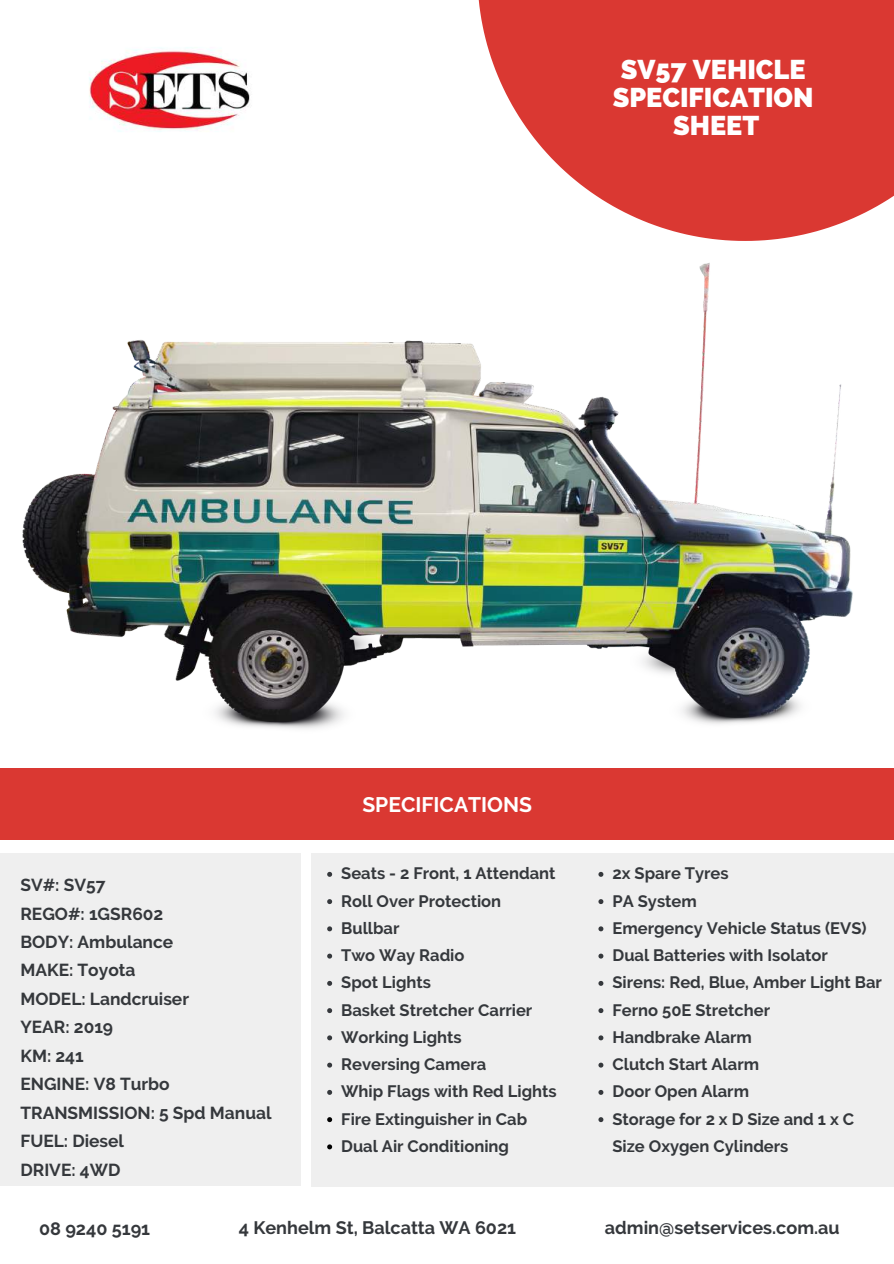
<style>
.page{position:relative;width:894px;height:1264px;background:#fff}
.page>*{position:absolute;margin:0;border:0;box-sizing:border-box;transform-origin:0 0}
.t1{font:800 27px/28px "Raleway";color:#fff;text-align:center}
.t2{font:700 21px "Raleway";color:#fff}
.t3{font:700 18px "Raleway";color:#35383c}
.t4{font:700 17.4px/28.5px "Raleway";color:#35383c}
.t5{font:700 16.5px/27.3px "Raleway";color:#35383c}
</style>
<div class="page">
<div style="left:311px;top:853px;width:582px;height:334px;background:#efefef"></div>
<div style="left:0;top:853px;width:300px;height:332px;background:#efefef"></div>
<img style="left:89px;top:47px;width:161px;height:85px">
<svg style="left:478px;top:0;width:415px;height:216px;fill:#da3832"></svg>
<img style="left:0;top:216px;width:893px;height:623px">
<svg style="left:327px;top:871px;width:5px;height:5px"></svg>
<svg style="left:327px;top:899px;width:5px;height:5px"></svg>
<svg style="left:327px;top:926px;width:5px;height:5px"></svg>
<svg style="left:327px;top:953px;width:5px;height:5px"></svg>
<svg style="left:327px;top:980px;width:5px;height:5px"></svg>
<svg style="left:327px;top:1008px;width:5px;height:5px"></svg>
<svg style="left:327px;top:1035px;width:5px;height:5px"></svg>
<svg style="left:327px;top:1062px;width:5px;height:5px"></svg>
<svg style="left:327px;top:1089px;width:5px;height:5px"></svg>
<svg style="left:327px;top:1117px;width:5px;height:5px"></svg>
<svg style="left:327px;top:1144px;width:5px;height:5px"></svg>
<svg style="left:598px;top:871px;width:5px;height:5px"></svg>
<svg style="left:598px;top:899px;width:5px;height:5px"></svg>
<svg style="left:598px;top:926px;width:5px;height:5px"></svg>
<svg style="left:598px;top:953px;width:5px;height:5px"></svg>
<svg style="left:598px;top:980px;width:5px;height:5px"></svg>
<svg style="left:598px;top:1008px;width:5px;height:5px"></svg>
<svg style="left:598px;top:1035px;width:5px;height:5px"></svg>
<svg style="left:598px;top:1062px;width:5px;height:5px"></svg>
<svg style="left:598px;top:1090px;width:5px;height:4px"></svg>
<svg style="left:598px;top:1117px;width:5px;height:5px"></svg>
<h1 class="t1" style="left:612px;top:55px;width:202px">SV57 VEHICLE<br>SPECIFICATION<br>SHEET</h1>
<p class="t4" style="left:20px;top:870px;width:253px">SV#: SV57<br>REGO#: 1GSR602<br>BODY: Ambulance<br>MAKE: Toyota<br>MODEL: Landcruiser<br>YEAR: 2019<br>KM: 241<br>ENGINE: V8 Turbo<br>TRANSMISSION: 5 Spd Manual<br>FUEL: Diesel<br>DRIVE: 4WD</p>
<p class="t2" style="left:362px;top:792px;width:171px">SPECIFICATIONS</p>
<p class="t5" style="left:341px;top:859px;width:217px">Seats - 2 Front, 1 Attendant<br>Roll Over Protection<br>Bullbar<br>Two Way Radio<br>Spot Lights<br>Basket Stretcher Carrier<br>Working Lights<br>Reversing Camera<br>Whip Flags with Red Lights<br>Fire Extinguisher in Cab<br>Dual Air Conditioning</p>
<p class="t5" style="left:612px;top:859px;width:271px">2x Spare Tyres<br>PA System<br>Emergency Vehicle Status (EVS)<br>Dual Batteries with Isolator<br>Sirens: Red, Blue, Amber Light Bar<br>Ferno 50E Stretcher<br>Handbrake Alarm<br>Clutch Start Alarm<br>Door Open Alarm<br>Storage for 2 x D Size and 1 x C<br>Size Oxygen Cylinders</p>
<p class="t3" style="left:39px;top:1217px;width:113px">08 9240 5191</p>
<p class="t3" style="left:239px;top:1217px;width:279px">4 Kenhelm St, Balcatta WA 6021</p>
<p class="t3" style="left:604px;top:1217px;width:236px">admin@setservices.com.au</p>
</div>
